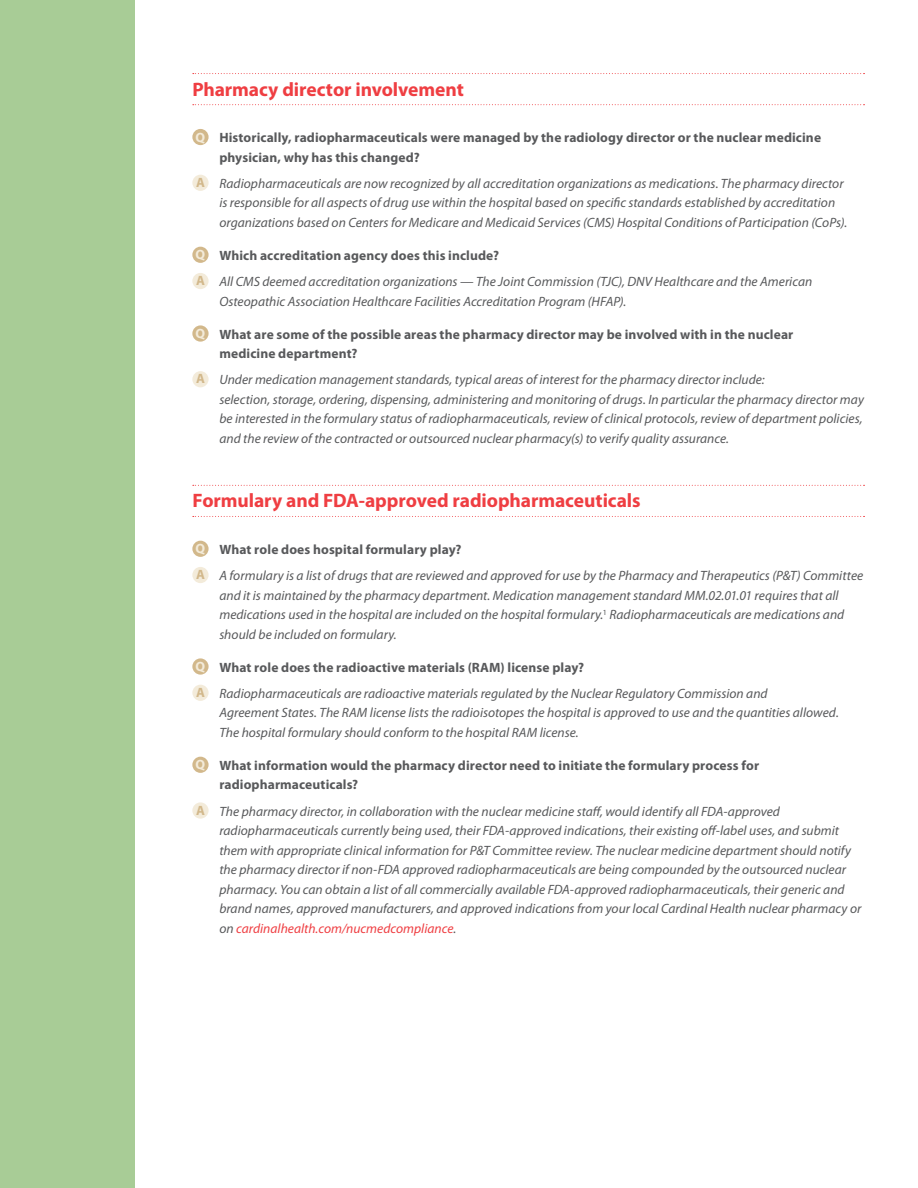
<style>
.page{position:relative;width:918px;height:1188px;background:#fff}
.page>*{position:absolute;margin:0;border:0;box-sizing:border-box;transform-origin:0 0}
.t1{font:700 19.5px "Myriad Pro";letter-spacing:-.005em;color:#ef3e42}
.t2{font:italic 13.5px/19.5px "Myriad Pro";color:#58595b}
.t3{font:700 13.5px/19.5px "Myriad Pro";letter-spacing:.01em;color:#58595b}
.s1{color:#f3ebda}
.s2{font-weight:700;font-style:normal;color:#d2b88b}
.s3{font-weight:700;font-style:normal;color:#f3ebda}
.s4{font-weight:700;font-style:normal}
.s5{color:#ef3e42}
</style>
<div class="page">
<div style="left:0;top:0;width:135px;height:1188px;background:#a8cc96"></div>
<svg style="left:193px;top:73px;width:672px;height:1px"></svg>
<svg style="left:193px;top:104px;width:672px;height:1px"></svg>
<svg style="left:193px;top:485px;width:672px;height:1px"></svg>
<svg style="left:193px;top:516px;width:672px;height:1px"></svg>
<div style="left:192px;top:129px;width:17px;height:16px;background:#d2b88b;border-radius:50%"></div>
<div style="left:192px;top:175px;width:17px;height:16px;background:#f3ebda;border-radius:50%"></div>
<div style="left:192px;top:247px;width:17px;height:16px;background:#d2b88b;border-radius:50%"></div>
<div style="left:192px;top:273px;width:17px;height:16px;background:#f3ebda;border-radius:50%"></div>
<div style="left:192px;top:325px;width:17px;height:17px;background:#d2b88b;border-radius:50%"></div>
<div style="left:192px;top:371px;width:17px;height:16px;background:#f3ebda;border-radius:50%"></div>
<div style="left:192px;top:541px;width:17px;height:16px;background:#d2b88b;border-radius:50%"></div>
<div style="left:192px;top:567px;width:17px;height:16px;background:#f3ebda;border-radius:50%"></div>
<div style="left:192px;top:658px;width:17px;height:17px;background:#d2b88b;border-radius:50%"></div>
<div style="left:192px;top:685px;width:17px;height:16px;background:#f3ebda;border-radius:50%"></div>
<div style="left:192px;top:757px;width:17px;height:16px;background:#d2b88b;border-radius:50%"></div>
<div style="left:192px;top:802px;width:17px;height:17px;background:#f3ebda;border-radius:50%"></div>
<h1 class="t1" style="left:192px;top:76px;width:273px">Pharmacy director involvement</h1>
<p class="t3" style="left:219px;top:127px;width:603px;text-indent:-24px"><span class="s1">Q</span> Historically, radiopharmaceuticals were managed by the radiology director or the nuclear medicine physician, why has this changed?</p>
<p class="t2" style="left:219px;top:173px;width:629px;text-indent:-23px"><span class="s2">A</span> Radiopharmaceuticals are now recognized by all accreditation organizations as medications. The pharmacy director is responsible for all aspects of drug use within the hospital based on specific standards established by accreditation organizations based on Centers for Medicare and Medicaid Services (CMS) Hospital Conditions of Participation (CoPs).</p>
<p class="t2" style="left:196px;top:242px;width:618px;line-height:26.2px"><span class="s3">Q</span> <span class="s4">Which accreditation agency does this include?<br></span><span class="s2">A</span> All CMS deemed accreditation organizations — The Joint Commission (TJC), DNV Healthcare and the American</p>
<p class="t2" style="left:219px;top:291px;width:408px">Osteopathic Association Healthcare Facilities Accreditation Program (HFAP).</p>
<p class="t3" style="left:219px;top:324px;width:576px;text-indent:-24px"><span class="s1">Q</span> What are some of the possible areas the pharmacy director may be involved with in the nuclear medicine department?</p>
<p class="t2" style="left:219px;top:370px;width:646px;text-indent:-23px"><span class="s2">A</span> Under medication management standards, typical areas of interest for the pharmacy director include:<br>selection, storage, ordering, dispensing, administering and monitoring of drugs. In particular the pharmacy director may be interested in the formulary status of radiopharmaceuticals, review of clinical protocols, review of department policies, and the review of the contracted or outsourced nuclear pharmacy(s) to verify quality assurance.</p>
<h1 class="t1" style="left:192px;top:488px;width:450px">Formulary and FDA-approved radiopharmaceuticals</h1>
<p class="t2" style="left:196px;top:536px;width:669px;line-height:26.2px"><span class="s3">Q</span> <span class="s4">What role does hospital formulary play?<br></span><span class="s2">A</span> A formulary is a list of drugs that are reviewed and approved for use by the Pharmacy and Therapeutics (P&amp;T) Committee</p>
<p class="t2" style="left:219px;top:585px;width:627px">and it is maintained by the pharmacy department. Medication management standard MM.02.01.01 requires that all medications used in the hospital are included on the hospital formulary.<sup>1</sup> Radiopharmaceuticals are medications and should be included on formulary.</p>
<p class="t2" style="left:196px;top:654px;width:574px;line-height:26.2px"><span class="s3">Q</span> <span class="s4">What role does the radioactive materials (RAM) license play?<br></span><span class="s2">A</span> Radiopharmaceuticals are radioactive materials regulated by the Nuclear Regulatory Commission and</p>
<p class="t2" style="left:219px;top:703px;width:621px">Agreement States. The RAM license lists the radioisotopes the hospital is approved to use and the quantities allowed.<br>The hospital formulary should conform to the hospital RAM license.</p>
<p class="t3" style="left:219px;top:755px;width:541px;text-indent:-24px"><span class="s1">Q</span> What information would the pharmacy director need to initiate the formulary process for radiopharmaceuticals?</p>
<p class="t2" style="left:219px;top:801px;width:644px;text-indent:-23px"><span class="s2">A</span> The pharmacy director, in collaboration with the nuclear medicine staff, would identify all FDA-approved radiopharmaceuticals currently being used, their FDA-approved indications, their existing off-label uses, and submit them with appropriate clinical information for P&amp;T Committee review. The nuclear medicine department should notify the pharmacy director if non-FDA approved radiopharmaceuticals are being compounded by the outsourced nuclear pharmacy. You can obtain a list of all commercially available FDA-approved radiopharmaceuticals, their generic and brand names, approved manufacturers, and approved indications from your local Cardinal Health nuclear pharmacy or on <span class="s5">cardinalhealth.com/nucmedcompliance</span>.</p>
</div>
